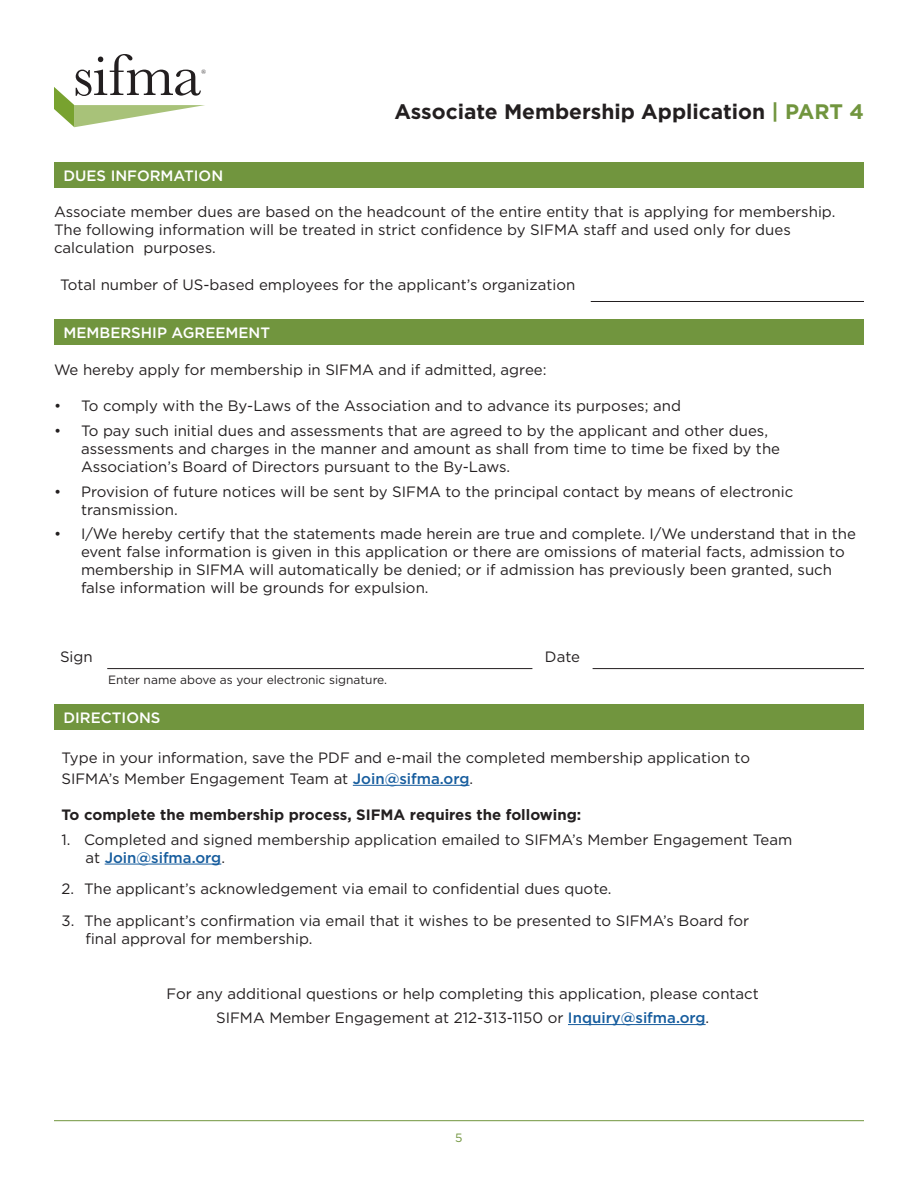
<style>
.page{position:relative;width:918px;height:1188px;background:#fff}
.page>*{position:absolute;margin:0;border:0;box-sizing:border-box;transform-origin:0 0}
.t1{font:700 21px "Gotham";color:#231f20}
.t2{font:15px/18px "Gotham";color:#231f20}
.t3{font:700 15px "Gotham";color:#231f20}
.t4{font:500 15px "Gotham";color:#fff}
.t5{font:12px "Gotham";color:#231f20}
.t6{font:12px "Gotham";color:#71953e}
.s1{color:#71953e}
.s2{font-weight:500;color:#175d9e}
</style>
<div class="page">
<hr style="left:54px;top:1120px;width:810px;height:1px;background:#71953e">
<svg style="left:54px;top:54px;width:152px;height:73px"></svg>
<hr style="left:353px;top:785px;width:117px;height:1px;background:#175d9e">
<hr style="left:105px;top:864px;width:116px;height:1px;background:#175d9e">
<hr style="left:568px;top:1024px;width:138px;height:1px;background:#175d9e">
<div style="left:54px;top:162px;width:810px;height:26px;background:#71953e"></div>
<hr style="left:591px;top:301px;width:273px;height:1px;background:#231f20">
<div style="left:54px;top:320px;width:810px;height:25px;background:#71953e"></div>
<hr style="left:107px;top:668px;width:425px;height:1px;background:#231f20">
<hr style="left:593px;top:668px;width:271px;height:1px;background:#231f20">
<div style="left:54px;top:704px;width:810px;height:26px;background:#71953e"></div>
<h1 class="t1" style="left:394px;top:97px;width:471px">Associate Membership Application <span class="s1">| PART 4</span></h1>
<p class="t4" style="left:63px;top:166px;width:161px">DUES INFORMATION</p>
<p class="t2" style="left:54px;top:203px;width:783px">Associate member dues are based on the headcount of the entire entity that is applying for membership.<br>The following information will be treated in strict confidence by SIFMA staff and used only for dues calculation purposes.</p>
<p class="t2" style="left:60px;top:276px;width:517px">Total number of US-based employees for the applicant’s organization</p>
<p class="t4" style="left:63px;top:323px;width:208px">MEMBERSHIP AGREEMENT</p>
<p class="t2" style="left:54px;top:361px;width:494px">We hereby apply for membership in SIFMA and if admitted, agree:</p>
<p class="t2" style="left:54px;top:397px;width:628px">• To comply with the By-Laws of the Association and to advance its purposes; and</p>
<p class="t2" style="left:81px;top:421px;width:701px;text-indent:-27px">• To pay such initial dues and assessments that are agreed to by the applicant and other dues, assessments and charges in the manner and amount as shall from time to time be fixed by the<br>Association’s Board of Directors pursuant to the By-Laws.</p>
<p class="t2" style="left:81px;top:482px;width:714px;text-indent:-27px">• Provision of future notices will be sent by SIFMA to the principal contact by means of electronic transmission.</p>
<p class="t2" style="left:81px;top:525px;width:777px;text-indent:-27px">• I/We hereby certify that the statements made herein are true and complete. I/We understand that in the event false information is given in this application or there are omissions of material facts, admission to membership in SIFMA will automatically be denied; or if admission has previously been granted, such false information will be grounds for expulsion.</p>
<p class="t2" style="left:60px;top:647px;width:34px">Sign</p>
<p class="t2" style="left:545px;top:647px;width:37px">Date</p>
<p class="t5" style="left:108px;top:672px;width:281px">Enter name above as your electronic signature.</p>
<p class="t4" style="left:63px;top:708px;width:99px">DIRECTIONS</p>
<p class="t2" style="left:62px;top:747px;width:690px;line-height:21px">Type in your information, save the PDF and e-mail the completed membership application to<br>SIFMA’s Member Engagement Team at <span class="s2">Join@sifma.org</span>.</p>
<p class="t3" style="left:62px;top:805px;width:521px">To complete the membership process, SIFMA requires the following:</p>
<p class="t2" style="left:86px;top:830px;width:708px;text-indent:-24px">1. Completed and signed membership application emailed to SIFMA’s Member Engagement Team at <span class="s2">Join@sifma.org</span>.</p>
<p class="t2" style="left:62px;top:879px;width:552px">2. The applicant’s acknowledgement via email to confidential dues quote.</p>
<p class="t2" style="left:86px;top:911px;width:665px;text-indent:-24px">3. The applicant’s confirmation via email that it wishes to be presented to SIFMA’s Board for final approval for membership.</p>
<p class="t2" style="left:167px;top:981px;width:594px;line-height:24px;text-align:center">For any additional questions or help completing this application, please contact<br>SIFMA Member Engagement at 212-313-1150 or <span class="s2">Inquiry@sifma.org</span>.</p>
<p class="t6" style="left:455px;top:1130px;width:9px">5</p>
</div>
